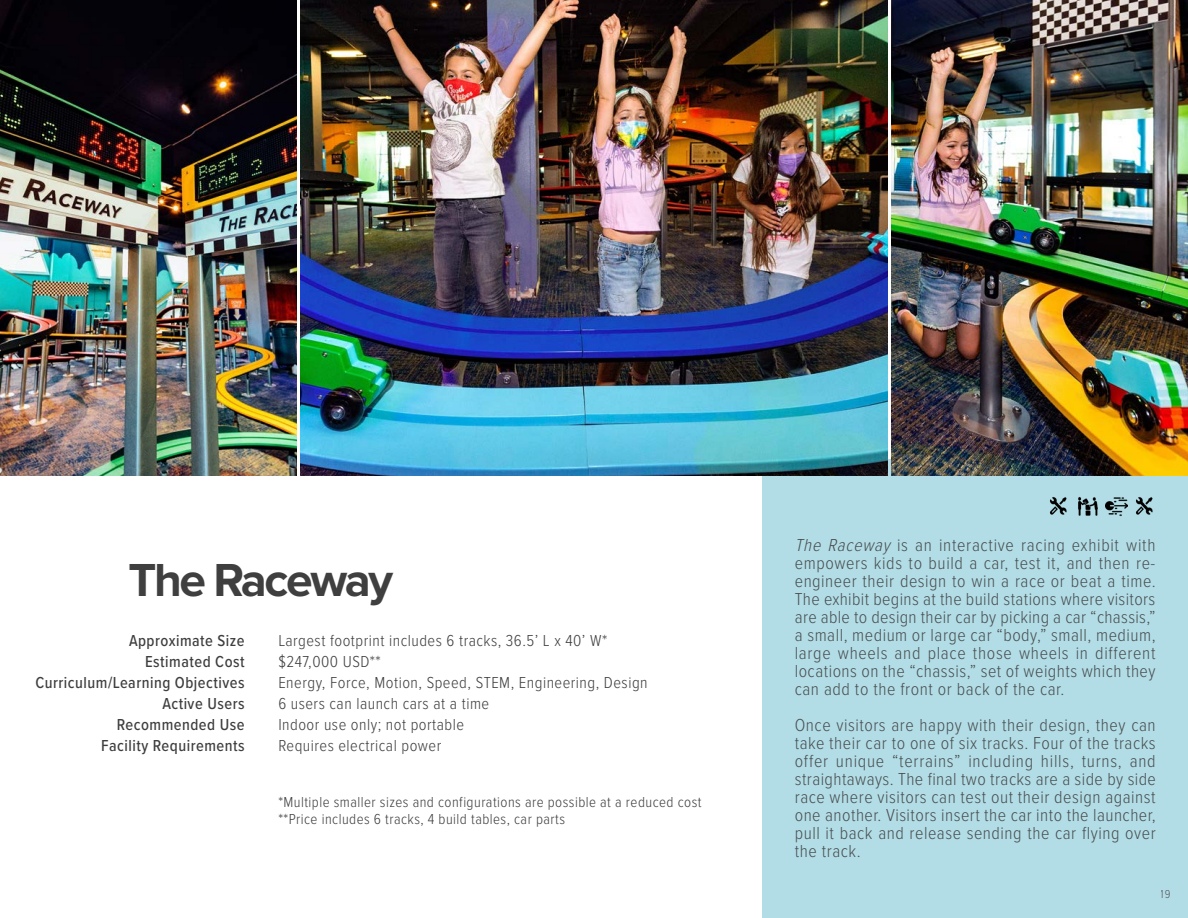
<style>
.page{position:relative;width:1188px;height:918px;background:#fff}
.page>*{position:absolute;margin:0;border:0;box-sizing:border-box;transform-origin:0 0}
.t1{font:700 48px "Proxima Nova";color:#3f3f3f}
.t2{font:300 18px/18px "Proxima Nova Cond";letter-spacing:.03em;color:#3e3e3e;text-align:justify}
.t3{font:300 16.5px "Proxima Nova Cond";letter-spacing:.03em;color:#3e3e3e}
.t4{font:500 16.5px "Proxima Nova Cond";letter-spacing:.03em;color:#3e3e3e}
.t5{font:300 15px "Proxima Nova Cond";letter-spacing:.03em;color:#3e3e3e}
.t6{font:300 12px "Proxima Nova Cond";color:#57585a}
.s1{font-style:italic}
</style>
<div class="page">
<div style="left:762px;top:459px;width:426px;height:459px;background:#b2dde6"></div>
<img style="left:1105px;top:497px;width:22px;height:19px">
<img style="left:1136px;top:497px;width:17px;height:18px">
<img style="left:0;top:0;width:297px;height:475px">
<img style="left:891px;top:0;width:297px;height:475px">
<img style="left:301px;top:0;width:586px;height:475px">
<img style="left:1078px;top:497px;width:20px;height:19px">
<img style="left:1050px;top:497px;width:17px;height:18px">
<p class="t1" style="left:128px;top:544px;width:266px">The Raceway</p>
<p class="t4" style="left:129px;top:629px;width:117px">Approximate Size</p>
<p class="t4" style="left:145px;top:650px;width:101px">Estimated Cost</p>
<p class="t4" style="left:35px;top:671px;width:211px">Curriculum/Learning Objectives</p>
<p class="t4" style="left:162px;top:692px;width:84px">Active Users</p>
<p class="t4" style="left:117px;top:713px;width:129px">Recommended Use</p>
<p class="t4" style="left:101px;top:734px;width:145px">Facility Requirements</p>
<p class="t3" style="left:278px;top:629px;width:330px">Largest footprint includes 6 tracks, 36.5’ L x 40’ W*</p>
<p class="t3" style="left:278px;top:650px;width:104px">$247,000 USD**</p>
<p class="t3" style="left:278px;top:671px;width:371px">Energy, Force, Motion, Speed, STEM, Engineering, Design</p>
<p class="t3" style="left:278px;top:692px;width:212px">6 users can launch cars at a time</p>
<p class="t3" style="left:278px;top:713px;width:187px">Indoor use only; not portable</p>
<p class="t3" style="left:278px;top:734px;width:164px">Requires electrical power</p>
<p class="t5" style="left:278px;top:791px;width:425px">*Multiple smaller sizes and configurations are possible at a reduced cost</p>
<p class="t5" style="left:278px;top:808px;width:288px">**Price includes 6 tracks, 4 build tables, car parts</p>
<p class="t2" style="left:795px;top:535px;width:362px"><span class="s1">The Raceway</span> is an interactive racing exhibit with empowers kids to build a car, test it, and then re&shy;engineer their design to win a race or beat a time.<br>The exhibit begins at the build stations where visitors are able to design their car by picking a car “chassis,” a small, medium or large car “body,” small, medium, large wheels and place those wheels in different locations on the “chassis,” set of weights which they can add to the front or back of the car.</p>
<p class="t2" style="left:795px;top:715px;width:363px">Once visitors are happy with their design, they can take their car to one of six tracks. Four of the tracks offer unique “terrains” including hills, turns, and straightaways. The final two tracks are a side by side race where visitors can test out their design against one another. Visitors insert the car into the launcher, pull it back and release sending the car flying over the track.</p>
<p class="t6" style="left:1161px;top:885px;width:11px">19</p>
</div>
